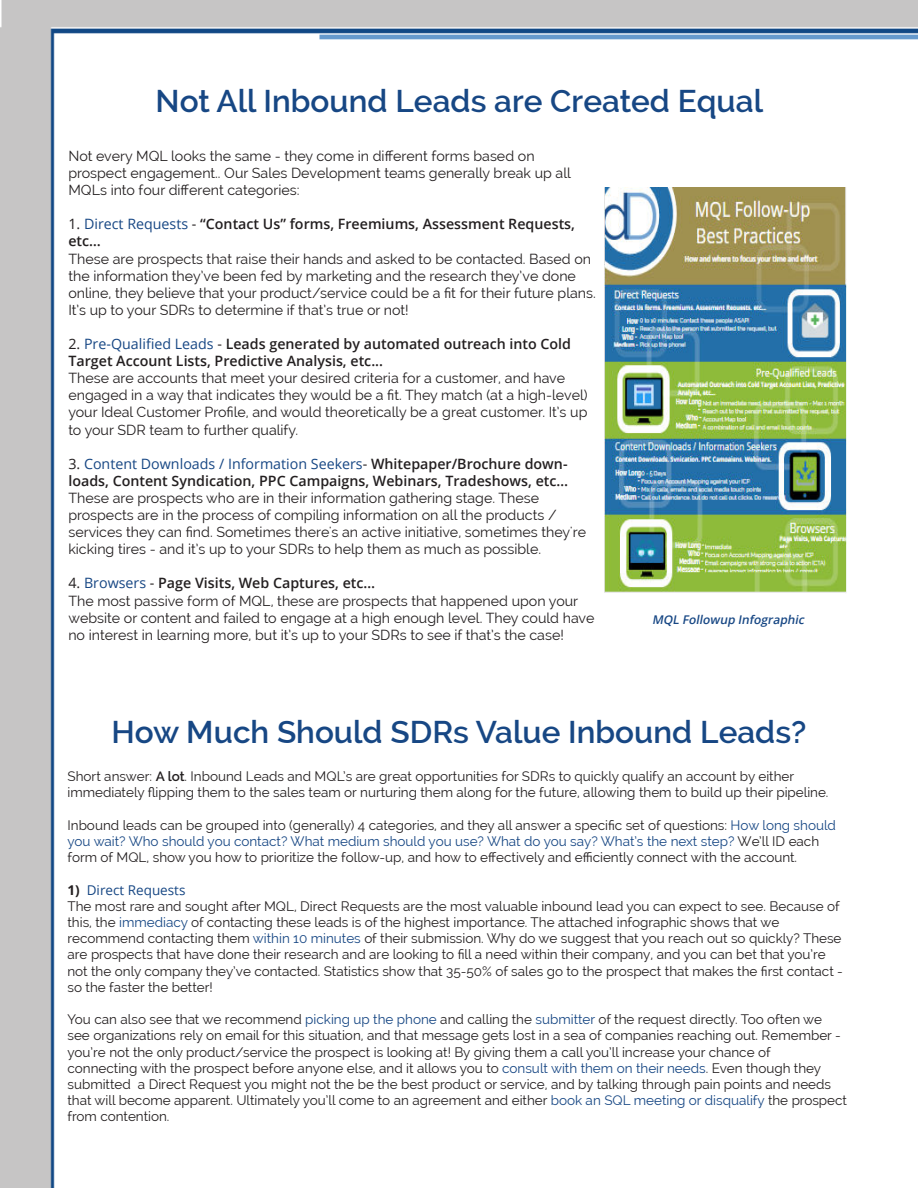
<style>
.page{position:relative;width:918px;height:1188px;background:#fff}
.page>*{position:absolute;margin:0;border:0;box-sizing:border-box;transform-origin:0 0}
.t1{font:600 31.5px "Raleway";color:#174784}
.t2{font:14.25px/17.1px "Raleway";color:#231f20}
.t3{font:600 14.25px/17.1px "Open Sans";color:#231f20}
.t4{font:13.5px/16.2px "Raleway";color:#231f20}
.t5{font:13.5px "Open Sans";color:#174784}
.t6{font:italic 600 12px "Open Sans";color:#174784}
.s1{font-weight:400}
.s2{font-weight:400;color:#174784}
.s3{font-weight:600}
.s4{color:#174784}
.s5{font-weight:700;color:#231f20}
</style>
<div class="page">
<img style="left:0;top:0;width:918px;height:1188px">
<img style="left:605px;top:187px;width:241px;height:407px">
<h1 class="t1" style="left:156px;top:89px;width:609px">Not All Inbound Leads are Created Equal</h1>
<p class="t2" style="left:68px;top:147px;width:504px">Not every MQL looks the same - they come in different forms based on prospect engagement.. Our Sales Development teams generally break up all<br>MQLs into four different categories:</p>
<p class="t3" style="left:68px;top:217px;width:508px"><span class="s1">1.</span> <span class="s2">Direct Requests</span> <span class="s1">-</span> “Contact Us” forms, Freemiums, Assessment Requests, etc…</p>
<p class="t2" style="left:68px;top:251px;width:529px">These are prospects that raise their hands and asked to be contacted. Based on the information they’ve been fed by marketing and the research they’ve done online, they believe that your product/service could be a fit for their future plans.<br>It’s up to your SDRs to determine if that’s true or not!</p>
<p class="t3" style="left:68px;top:337px;width:504px"><span class="s1">2.</span> <span class="s2">Pre-Qualified Leads</span> <span class="s1">-</span> Leads generated by automated outreach into Cold<br>Target Account Lists, Predictive Analysis, etc...</p>
<p class="t2" style="left:68px;top:371px;width:521px">These are accounts that meet your desired criteria for a customer, and have engaged in a way that indicates they would be a fit. They match (at a high-level) your Ideal Customer Profile, and would theoretically be a great customer. It’s up to your SDR team to further qualify.</p>
<p class="t3" style="left:68px;top:457px;width:501px"><span class="s1">3.</span> <span class="s2">Content Downloads / Information Seekers</span><span class="s1">-</span> Whitepaper/Brochure down&shy;loads, Content Syndication, PPC Campaigns, Webinars, Tradeshows, etc…</p>
<p class="t2" style="left:68px;top:491px;width:519px">These are prospects who are in their information gathering stage. These prospects are in the process of compiling information on all the products / services they can find. Sometimes there's an active initiative, sometimes they're kicking tires - and it’s up to your SDRs to help them as much as possible.</p>
<p class="t3" style="left:68px;top:576px;width:308px"><span class="s1">4.</span> <span class="s2">Browsers</span> <span class="s1">-</span> Page Visits, Web Captures, etc…</p>
<p class="t2" style="left:68px;top:593px;width:528px">The most passive form of MQL, these are prospects that happened upon your website or content and failed to engage at a high enough level. They could have no interest in learning more, but it’s up to your SDRs to see if that’s the case!</p>
<p class="t6" style="left:652px;top:615px;width:156px">MQL Followup Infographic</p>
<h1 class="t1" style="left:112px;top:720px;width:696px">How Much Should SDRs Value Inbound Leads?</h1>
<p class="t4" style="left:68px;top:770px;width:763px">Short answer: <span class="s3">A lot</span>. Inbound Leads and MQL’s are great opportunities for SDRs to quickly qualify an account by either immediately flipping them to the sales team or nurturing them along for the future, allowing them to build up their pipeline.</p>
<p class="t4" style="left:68px;top:817px;width:770px">Inbound leads can be grouped into (generally) 4 categories, and they all answer a specific set of questions: <span class="s4">How long should you wait? Who should you contact? What medium should you use? What do you say? What’s the next step?</span> We’ll ID each form of MQL, show you how to prioritize the follow-up, and how to effectively and efficiently connect with the account.</p>
<p class="t5" style="left:68px;top:885px;width:120px"><span class="s5">1)</span> Direct Requests</p>
<p class="t4" style="left:67px;top:899px;width:777px">The most rare and sought after MQL, Direct Requests are the most valuable inbound lead you can expect to see. Because of this, the <span class="s4">immediacy</span> of contacting these leads is of the highest importance. The attached infographic shows that we recommend contacting them <span class="s4">within 10 minutes</span> of their submission. Why do we suggest that you reach out so quickly? These are prospects that have done their research and are looking to fill a need within their company, and you can bet that you’re not the only company they’ve contacted. Statistics show that 35-50% of sales go to the prospect that makes the first contact - so the faster the better!</p>
<p class="t4" style="left:68px;top:1013px;width:781px">You can also see that we recommend <span class="s4">picking up the phone</span> and calling the <span class="s4">submitter</span> of the request directly. Too often we see organizations rely on email for this situation, and that message gets lost in a sea of companies reaching out. Remember - you’re not the only product/service the prospect is looking at! By giving them a call you’ll increase your chance of<br>connecting with the prospect before anyone else, and it allows you to <span class="s4">consult with them on their needs</span>. Even though they submitted a Direct Request you might not the be the best product or service, and by talking through pain points and needs that will become apparent. Ultimately you’ll come to an agreement and either <span class="s4">book an SQL meeting or disqualify</span> the prospect from contention.</p>
</div>
